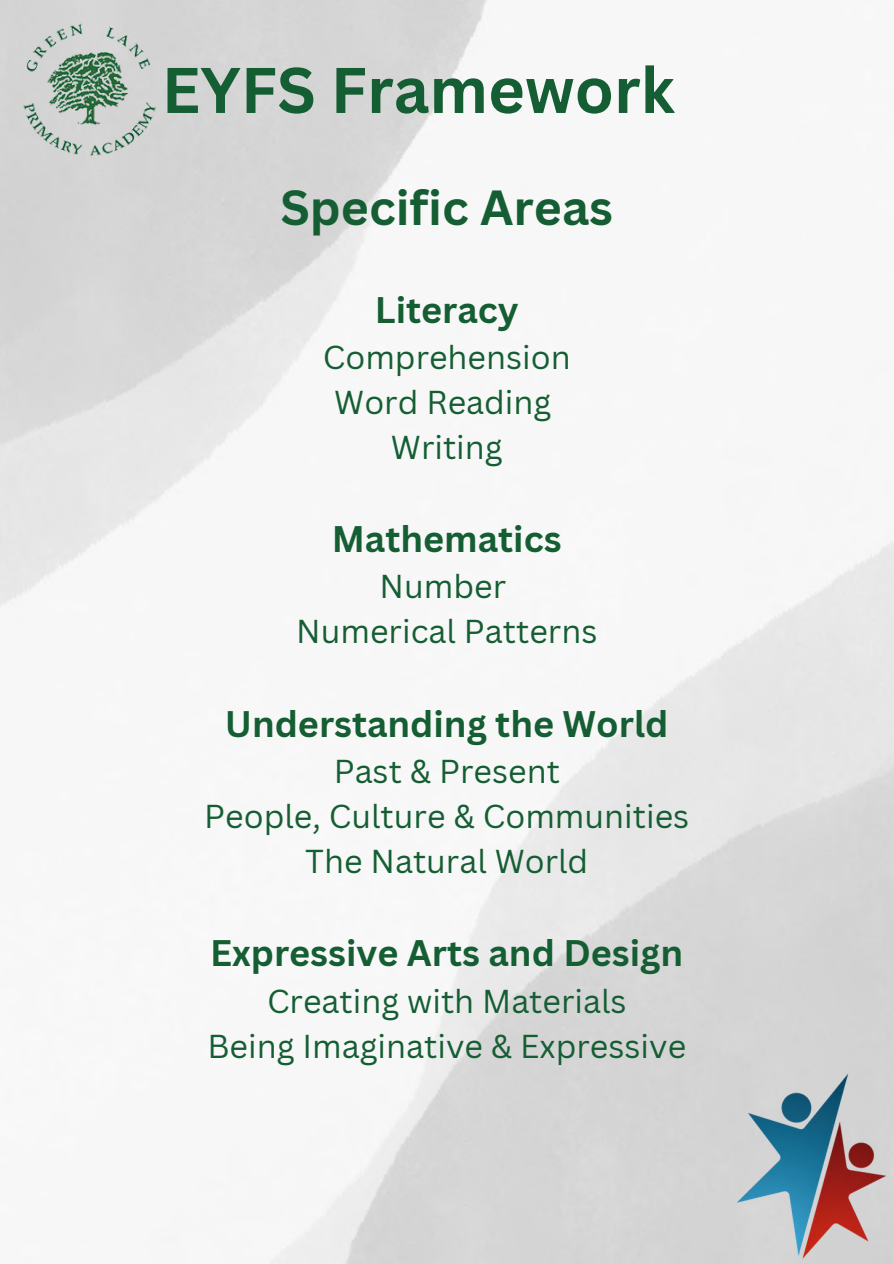
<style>
.page{position:relative;width:894px;height:1264px;background:#fff}
.page>*{position:absolute;margin:0;border:0;box-sizing:border-box;transform-origin:0 0}
.t1{font:700 63px "Canva Sans";color:#155e33}
.t2{font:700 48px "Canva Sans";color:#155e33}
.t3{font:700 36px "Canva Sans";color:#155e33}
.t4{font:32.25px "Canva Sans";color:#155e33}
</style>
<div class="page">
<img style="left:21px;top:21px;width:137px;height:137px">
<img style="left:729px;top:1068px;width:164px;height:191px">
<p class="t1" style="left:162px;top:46px;width:514px">EYFS Framework</p>
<p class="t2" style="left:280px;top:173px;width:334px">Specific Areas</p>
<h1 class="t3" style="left:375px;top:284px;width:145px">Literacy</h1>
<h2 class="t4" style="left:323px;top:334px;width:249px">Comprehension</h2>
<p class="t4" style="left:334px;top:379px;width:218px">Word Reading</p>
<p class="t4" style="left:391px;top:424px;width:113px">Writing</p>
<p class="t3" style="left:332px;top:513px;width:231px">Mathematics</p>
<p class="t4" style="left:379px;top:564px;width:128px">Number</p>
<p class="t4" style="left:296px;top:609px;width:302px">Numerical Patterns</p>
<p class="t3" style="left:225px;top:698px;width:445px">Understanding the World</p>
<p class="t4" style="left:333px;top:748px;width:228px">Past &amp; Present</p>
<p class="t4" style="left:204px;top:793px;width:486px">People, Culture &amp; Communities</p>
<p class="t4" style="left:305px;top:838px;width:284px">The Natural World</p>
<p class="t3" style="left:210px;top:927px;width:474px">Expressive Arts and Design</p>
<p class="t4" style="left:267px;top:978px;width:361px">Creating with Materials</p>
<p class="t4" style="left:207px;top:1023px;width:480px">Being Imaginative &amp; Expressive</p>
</div>
